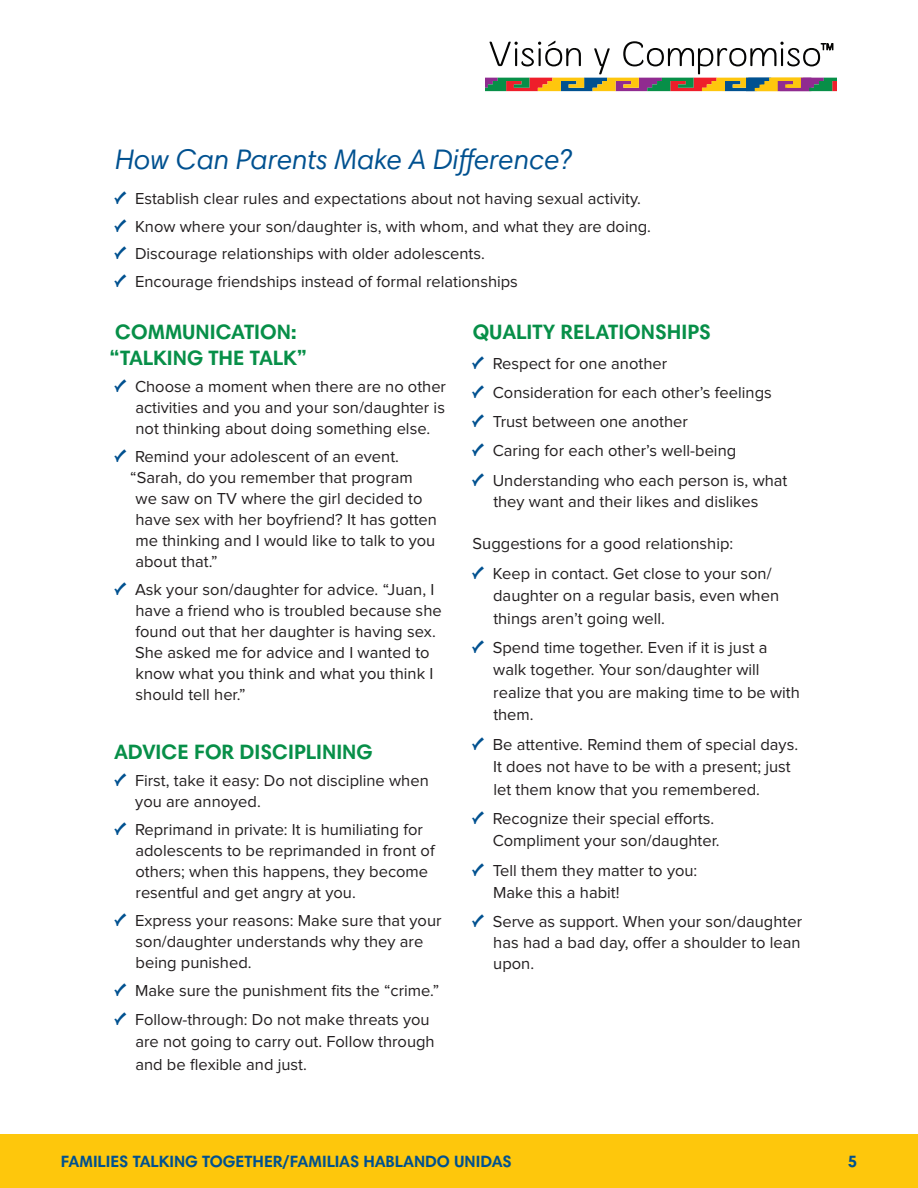
<style>
.page{position:relative;width:918px;height:1188px;background:#fff}
.page>*{position:absolute;margin:0;border:0;box-sizing:border-box;transform-origin:0 0}
.Attachment_h2{font:italic 28.5px "Harmonia Sans Std";color:#005190}
.Attachment_h2-2{font:700 21px/25.2px "Harmonia Sans Std";color:#078f48}
.attachment_bullets{font:16.5px/21px "Proxima Nova";color:#231f20}
.t1{font:700 16.5px "Harmonia Sans Std";color:#005190}
.s1{font-family:"Click Bits Icons 1";font-size:19.5px;color:#005190}
</style>
<div class="page">
<svg style="left:485px;top:41px;width:352px;height:50px"></svg>
<div style="left:0;top:1134px;width:918px;height:54px;background:#fec70c"></div>
<p class="Attachment_h2" style="left:115px;top:143px;width:458px">How Can Parents Make A Difference?</p>
<p class="attachment_bullets" style="left:114px;top:188px;width:529px"><span class="s1">E</span> Establish clear rules and expectations about not having sexual activity.</p>
<p class="attachment_bullets" style="left:114px;top:216px;width:539px"><span class="s1">E</span> Know where your son/daughter is, with whom, and what they are doing.</p>
<p class="attachment_bullets" style="left:114px;top:244px;width:373px"><span class="s1">E</span> Discourage relationships with older adolescents.</p>
<p class="attachment_bullets" style="left:114px;top:271px;width:406px"><span class="s1">E</span> Encourage friendships instead of formal relationships</p>
<p class="Attachment_h2-2" style="left:110px;top:319px;width:199px">COMMUNICATION: “TALKING THE TALK”</p>
<p class="attachment_bullets" style="left:135px;top:377px;width:312px;text-align:justify;text-indent:-22px"><span class="s1">E</span> Choose a moment when there are no other activities and you and your son/daughter is not thinking about doing something else.</p>
<p class="attachment_bullets" style="left:114px;top:446px;width:287px"><span class="s1">E</span> Remind your adolescent of an event.</p>
<p class="attachment_bullets" style="left:130px;top:467px;width:284px">“Sarah, do you remember that program</p>
<p class="attachment_bullets" style="left:136px;top:488px;width:288px">we saw on TV where the girl decided to</p>
<p class="attachment_bullets" style="left:136px;top:509px;width:303px">have sex with her boyfriend? It has gotten</p>
<p class="attachment_bullets" style="left:136px;top:530px;width:301px">me thinking and I would like to talk to you</p>
<p class="attachment_bullets" style="left:135px;top:551px;width:84px">about that.”</p>
<p class="attachment_bullets" style="left:135px;top:579px;width:308px;text-indent:-21px"><span class="s1">E</span> Ask your son/daughter for advice. “Juan, I have a friend who is troubled because she found out that her daughter is having sex.<br>She asked me for advice and I wanted to know what you think and what you think I should tell her.”</p>
<p class="Attachment_h2-2" style="left:473px;top:319px;width:240px">QUALITY RELATIONSHIPS</p>
<p class="attachment_bullets" style="left:472px;top:353px;width:197px"><span class="s1">E</span> Respect for one another</p>
<p class="attachment_bullets" style="left:472px;top:382px;width:302px"><span class="s1">E</span> Consideration for each other’s feelings</p>
<p class="attachment_bullets" style="left:472px;top:411px;width:218px"><span class="s1">E</span> Trust between one another</p>
<p class="attachment_bullets" style="left:472px;top:441px;width:266px"><span class="s1">E</span> Caring for each other’s well-being</p>
<p class="attachment_bullets" style="left:472px;top:470px;width:317px;text-align:center"><span class="s1">E</span> Understanding who each person is, what they want and their likes and dislikes</p>
<p class="attachment_bullets" style="left:473px;top:534px;width:262px">Suggestions for a good relationship:</p>
<p class="attachment_bullets" style="left:493px;top:562px;width:287px;line-height:22.5px;text-indent:-22px"><span class="s1">E</span> Keep in contact. Get close to your son/ daughter on a regular basis, even when things aren’t going well.</p>
<p class="attachment_bullets" style="left:493px;top:636px;width:308px;line-height:22.5px;text-indent:-22px"><span class="s1">E</span> Spend time together. Even if it is just a walk together. Your son/daughter will realize that you are making time to be with them.</p>
<p class="attachment_bullets" style="left:493px;top:733px;width:306px;line-height:22.5px;text-indent:-22px"><span class="s1">E</span> Be attentive. Remind them of special days.<br>It does not have to be with a present; just let them know that you remembered.</p>
<p class="attachment_bullets" style="left:493px;top:807px;width:228px;line-height:22.5px;text-indent:-21px"><span class="s1">E</span> Recognize their special efforts.<br>Compliment your son/daughter.</p>
<p class="attachment_bullets" style="left:493px;top:859px;width:206px;line-height:22.5px;text-indent:-22px"><span class="s1">E</span> Tell them they matter to you:<br>Make this a habit!</p>
<p class="attachment_bullets" style="left:493px;top:912px;width:310px;text-align:justify;text-indent:-22px"><span class="s1">E</span> Serve as support. When your son/daughter has had a bad day, offer a shoulder to lean upon.</p>
<p class="Attachment_h2-2" style="left:114px;top:739px;width:260px">ADVICE FOR DISCIPLINING</p>
<p class="attachment_bullets" style="left:135px;top:771px;width:295px;text-indent:-21px"><span class="s1">E</span> First, take it easy: Do not discipline when you are annoyed.</p>
<p class="attachment_bullets" style="left:135px;top:820px;width:301px;text-indent:-22px"><span class="s1">E</span> Reprimand in private: It is humiliating for adolescents to be reprimanded in front of others; when this happens, they become resentful and get angry at you.</p>
<p class="attachment_bullets" style="left:136px;top:910px;width:307px;text-indent:-22px"><span class="s1">E</span> Express your reasons: Make sure that your son/daughter understands why they are being punished.</p>
<p class="attachment_bullets" style="left:114px;top:980px;width:327px"><span class="s1">E</span> Make sure the punishment fits the “crime.”</p>
<p class="attachment_bullets" style="left:135px;top:1009px;width:301px;line-height:22.5px;text-indent:-22px"><span class="s1">E</span> Follow-through: Do not make threats you are not going to carry out. Follow through and be flexible and just.</p>
<p class="t1" style="left:61px;top:1151px;width:453px">FAMILIES TALKING TOGETHER/FAMILIAS HABLANDO UNIDAS</p>
<p class="t1" style="left:848px;top:1151px;width:11px">5</p>
</div>
